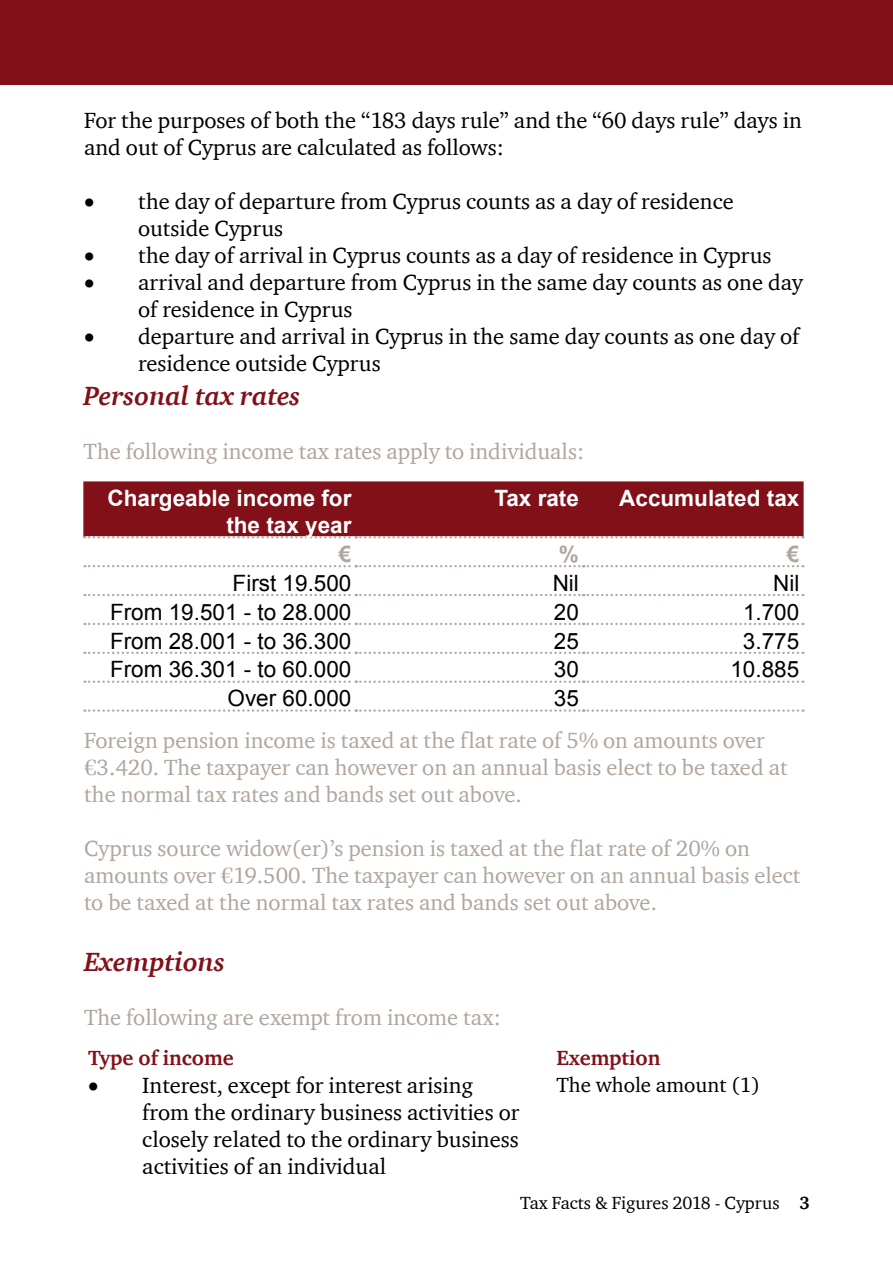
<style>
.page{position:relative;width:893px;height:1276px;background:#fff}
.page>*{position:absolute;margin:0;border:0;box-sizing:border-box;transform-origin:0 0}
.t1{font:italic 700 27px "ITC Charter Com";color:#821018}
.t2{font:22.5px/27px "ITC Charter Com";color:#000}
.t3{font:22.5px/27px "ITC Charter Com";color:#b0a69d}
.t4{font:22.5px "Arial";color:#000}
.t5{font:700 22.5px/27px "Arial";color:#fff;text-align:right}
.t6{font:700 22.5px "Arial";color:#b0a69d}
.t7{font:700 21px "ITC Charter Com";color:#821018}
.t8{font:21px "ITC Charter Com";color:#000}
.t9{font:18px "ITC Charter Com";color:#000}
.s1{font-weight:700}
</style>
<div class="page">
<div style="left:83px;top:481px;width:721px;height:57px;background:#821018"></div>
<svg style="left:84px;top:565px;width:719px;height:2px"></svg>
<svg style="left:84px;top:594px;width:719px;height:2px"></svg>
<svg style="left:84px;top:623px;width:719px;height:2px"></svg>
<svg style="left:84px;top:652px;width:719px;height:2px"></svg>
<svg style="left:84px;top:680px;width:719px;height:3px"></svg>
<svg style="left:84px;top:709px;width:719px;height:2px"></svg>
<div style="left:0;top:0;width:893px;height:84px;background:#821018"></div>
<p class="t2" style="left:84px;top:106px;width:719px">For the purposes of both the “183 days rule” and the “60 days rule” days in and out of Cyprus are calculated as follows:</p>
<p class="t2" style="left:138px;top:187px;width:597px;text-indent:-54px">• the day of departure from Cyprus counts as a day of residence outside Cyprus</p>
<p class="t2" style="left:84px;top:241px;width:689px">• the day of arrival in Cyprus counts as a day of residence in Cyprus</p>
<p class="t2" style="left:138px;top:268px;width:666px;text-indent:-54px">• arrival and departure from Cyprus in the same day counts as one day of residence in Cyprus</p>
<p class="t2" style="left:138px;top:322px;width:663px;text-indent:-54px">• departure and arrival in Cyprus in the same day counts as one day of residence outside Cyprus</p>
<p class="t1" style="left:84px;top:379px;width:218px">Personal tax rates</p>
<p class="t3" style="left:84px;top:437px;width:502px">The following income tax rates apply to individuals:</p>
<p class="t5" style="left:108px;top:485px;width:245px">Chargeable income for the tax year</p>
<p class="t5" style="left:494px;top:485px;width:86px">Tax rate</p>
<p class="t5" style="left:619px;top:485px;width:182px">Accumulated tax</p>
<p class="t6" style="left:339px;top:538px;width:14px">€</p>
<p class="t6" style="left:559px;top:538px;width:22px">%</p>
<p class="t6" style="left:787px;top:538px;width:14px">€</p>
<p class="t4" style="left:233px;top:567px;width:120px">First 19.500</p>
<p class="t4" style="left:553px;top:567px;width:28px">Nil</p>
<p class="t4" style="left:773px;top:567px;width:28px">Nil</p>
<p class="t4" style="left:110px;top:596px;width:243px">From 19.501 - to 28.000</p>
<p class="t4" style="left:554px;top:596px;width:27px">20</p>
<p class="t4" style="left:743px;top:596px;width:58px">1.700</p>
<p class="t4" style="left:110px;top:625px;width:243px">From 28.001 - to 36.300</p>
<p class="t4" style="left:554px;top:625px;width:27px">25</p>
<p class="t4" style="left:743px;top:625px;width:58px">3.775</p>
<p class="t4" style="left:110px;top:654px;width:243px">From 36.301 - to 60.000</p>
<p class="t4" style="left:554px;top:654px;width:27px">30</p>
<p class="t4" style="left:730px;top:654px;width:70px">10.885</p>
<p class="t4" style="left:228px;top:683px;width:125px">Οver 60.000</p>
<p class="t4" style="left:554px;top:683px;width:27px">35</p>
<p class="t3" style="left:84px;top:726px;width:705px">Foreign pension income is taxed at the flat rate of 5% on amounts over €3.420. The taxpayer can however on an annual basis elect to be taxed at the normal tax rates and bands set out above.</p>
<p class="t3" style="left:84px;top:834px;width:718px">Cyprus source widow(er)’s pension is taxed at the flat rate of 20% on amounts over €19.500. The taxpayer can however on an annual basis elect to be taxed at the normal tax rates and bands set out above.</p>
<p class="t1" style="left:84px;top:945px;width:142px">Exemptions</p>
<p class="t3" style="left:84px;top:1004px;width:418px">The following are exempt from income tax:</p>
<p class="t7" style="left:88px;top:1044px;width:147px">Type of income</p>
<p class="t7" style="left:556px;top:1044px;width:105px">Exemption</p>
<p class="t2" style="left:142px;top:1071px;width:379px;text-indent:-54px">• Interest, except for interest arising from the ordinary business activities or closely related to the ordinary business activities of an individual</p>
<p class="t8" style="left:556px;top:1071px;width:205px">The whole amount (1)</p>
<p class="t9" style="left:520px;top:1191px;width:291px">Tax Facts &amp; Figures 2018 - Cyprus <span class="s1">3</span></p>
</div>
